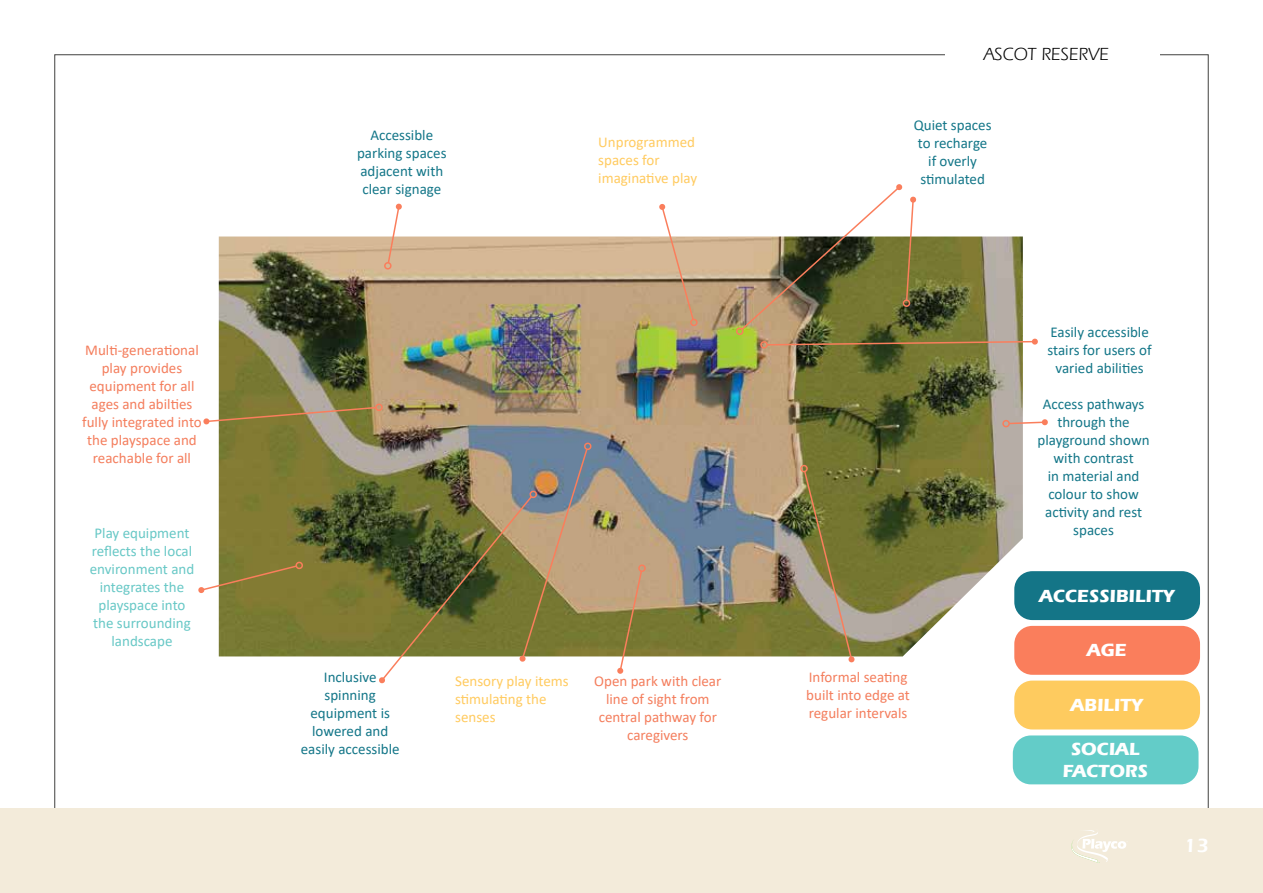
<style>
.page{position:relative;width:1263px;height:893px;background:#fff}
.page>*{position:absolute;margin:0;border:0;box-sizing:border-box;transform-origin:0 0}
.t1{font:600 19.5px "ITC Eras Std";color:#fff}
.t2{font:700 18px/21.6px "ITC Eras Std";color:#fff;text-align:center}
.t3{font:18px "ITC Eras Std";color:#000}
.t4{font:15px/18px "Calibri";color:#137688;text-align:center}
.t5{font:15px/18px "Calibri";color:#f47e5d;text-align:center}
.t6{font:15px/18px "Calibri";color:#68c8c6;text-align:center}
.t7{font:15px/18px "Calibri";color:#ffcb60}
</style>
<div class="page">
<div style="left:0;top:808px;width:1263px;height:85px;background:#f3ebda"></div>
<svg style="left:1071px;top:830px;width:55px;height:33px"></svg>
<img style="left:219px;top:236px;width:804px;height:420px">
<svg style="left:387px;top:206px;width:14px;height:59px"></svg>
<div style="left:384px;top:262px;width:8px;height:8px;border:2px solid #fa7e5c;border-radius:50%"></div>
<div style="left:396px;top:203px;width:6px;height:7px;background:#fa7e5c;border-radius:50%"></div>
<svg style="left:203px;top:403px;width:181px;height:22px;background:#9d8e5b"></svg>
<div style="left:638px;top:564px;width:8px;height:8px;border:2px solid #fa7e5c;border-radius:50%"></div>
<svg style="left:617px;top:569px;width:26px;height:105px;background:#b09c70"></svg>
<div style="left:1014px;top:571px;width:186px;height:49px;background:#147587;border-radius:18px"></div>
<div style="left:1014px;top:626px;width:186px;height:49px;background:#fa7e5c;border-radius:18px"></div>
<div style="left:1014px;top:681px;width:186px;height:48px;background:#fecb5f;border-radius:18px"></div>
<div style="left:1013px;top:735px;width:185px;height:49px;background:#63ccc8;border-radius:18px"></div>
<div style="left:690px;top:318px;width:8px;height:8px;border:2px solid #fa7e5c;border-radius:3px"></div>
<svg style="left:659px;top:204px;width:36px;height:117px"></svg>
<div style="left:736px;top:327px;width:8px;height:8px;border:2px solid #fa7e5c;border-radius:3px"></div>
<img style="left:740px;top:184px;width:176px;height:147px">
<svg style="left:758px;top:338px;width:280px;height:12px;background:#8d7b4f"></svg>
<svg style="left:799px;top:463px;width:56px;height:200px;background:#898450"></svg>
<svg style="left:1001px;top:418px;width:47px;height:11px"></svg>
<img style="left:379px;top:441px;width:214px;height:243px">
<svg style="left:198px;top:561px;width:106px;height:32px"></svg>
<p class="t5" style="left:82px;top:340px;width:121px">Multi-generational play provides equipment for all ages and abilties fully integrated into the playspace and reachable for all</p>
<p class="t6" style="left:90px;top:523px;width:106px">Play equipment reflects the local environment and integrates the playspace into the surrounding landscape</p>
<p class="t4" style="left:357px;top:126px;width:91px">Accessible parking spaces adjacent with clear signage</p>
<p class="t7" style="left:598px;top:132px;width:100px">Unprogrammed spaces for imaginative play</p>
<p class="t4" style="left:301px;top:668px;width:100px">Inclusive spinning equipment is lowered and easily accessible</p>
<p class="t7" style="left:455px;top:672px;width:115px">Sensory play items stimulating the senses</p>
<p class="t5" style="left:594px;top:672px;width:129px">Open park with clear line of sight from central pathway for caregivers</p>
<p class="t3" style="left:984px;top:45px;width:127px">ASCOT RESERVE</p>
<p class="t4" style="left:914px;top:116px;width:79px">Quiet spaces to recharge if overly stimulated</p>
<p class="t5" style="left:806px;top:668px;width:105px;text-align:left">Informal seating built into edge at regular intervals</p>
<p class="t4" style="left:1047px;top:323px;width:106px">Easily accessible stairs for users of varied abilities</p>
<p class="t4" style="left:1037px;top:395px;width:114px">Access pathways through the playground shown with contrast<br>in material and colour to show activity and rest spaces</p>
<p class="t2" style="left:1039px;top:585px;width:137px">ACCESSIBILITY</p>
<p class="t2" style="left:1086px;top:640px;width:42px">AGE</p>
<p class="t2" style="left:1070px;top:694px;width:74px">ABILITY</p>
<p class="t2" style="left:1062px;top:738px;width:87px">SOCIAL<br>FACTORS</p>
<h1 class="t1" style="left:1184px;top:834px;width:26px">13</h1>
</div>
